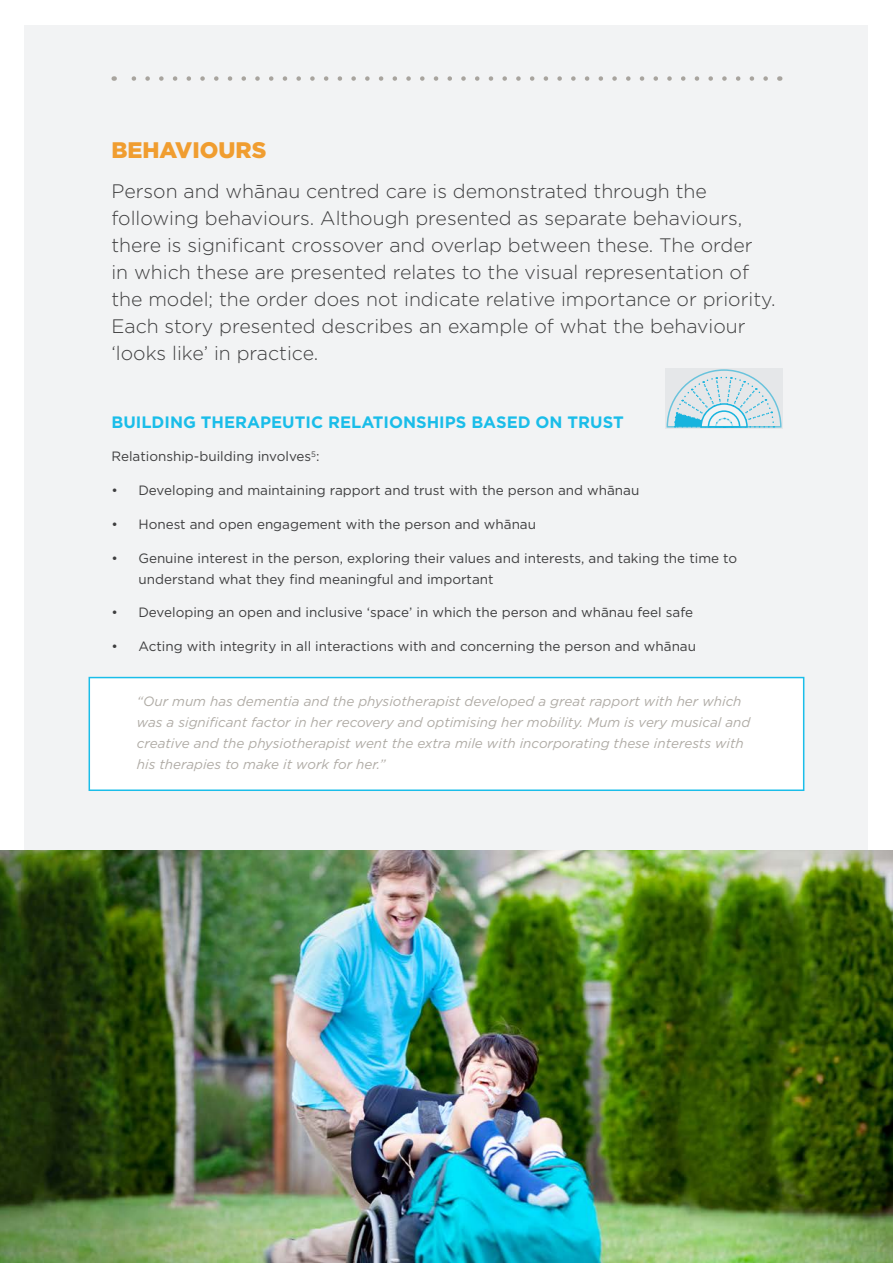
<style>
.page{position:relative;width:893px;height:1263px;background:#fff}
.page>*{position:absolute;margin:0;border:0;box-sizing:border-box;transform-origin:0 0}
.t1{font:900 22.5px "Gotham";color:#f09d30}
.t2{font:300 19.5px/27px "Gotham";color:#3e3e3f}
.t3{font:700 16.5px "Gotham";color:#1abde9}
.t4{font:13.5px/21px "Gotham";color:#3e3e3f}
.t5{font:italic 13.5px/21px "Gotham";color:#b0aca6}
</style>
<div class="page">
<div style="left:25px;top:25px;width:843px;height:1213px;background:#f2f3f4"></div>
<div style="left:89px;top:677px;width:715px;height:114px;background:#fff;border:2px solid #1abde9"></div>
<svg style="left:666px;top:369px;width:116px;height:59px"></svg>
<img style="left:0;top:850px;width:893px;height:413px">
<svg style="left:114px;top:76px;width:652px;height:5px"></svg>
<h1 class="t1" style="left:111px;top:135px;width:156px">BEHAVIOURS</h1>
<p class="t2" style="left:111px;top:177px;width:665px">Person and whānau centred care is demonstrated through the following behaviours. Although presented as separate behaviours, there is significant crossover and overlap between these. The order<br>in which these are presented relates to the visual representation of the model; the order does not indicate relative importance or priority.<br>Each story presented describes an example of what the behaviour ‘looks like’ in practice.</p>
<p class="t3" style="left:111px;top:411px;width:514px">BUILDING THERAPEUTIC RELATIONSHIPS BASED ON TRUST</p>
<p class="t4" style="left:111px;top:446px;width:210px">Relationship-building involves<sup>5</sup>:</p>
<p class="t4" style="left:111px;top:480px;width:529px">• Developing and maintaining rapport and trust with the person and whānau</p>
<p class="t4" style="left:111px;top:513px;width:426px">• Honest and open engagement with the person and whānau</p>
<p class="t4" style="left:138px;top:547px;width:600px;text-indent:-27px">• Genuine interest in the person, exploring their values and interests, and taking the time to understand what they find meaningful and important</p>
<p class="t4" style="left:111px;top:602px;width:583px">• Developing an open and inclusive ‘space’ in which the person and whānau feel safe</p>
<p class="t4" style="left:111px;top:636px;width:586px">• Acting with integrity in all interactions with and concerning the person and whānau</p>
<p class="t5" style="left:137px;top:690px;width:615px">“Our mum has dementia and the physiotherapist developed a great rapport with her which was a significant factor in her recovery and optimising her mobility. Mum is very musical and creative and the physiotherapist went the extra mile with incorporating these interests with his therapies to make it work for her.”</p>
</div>
